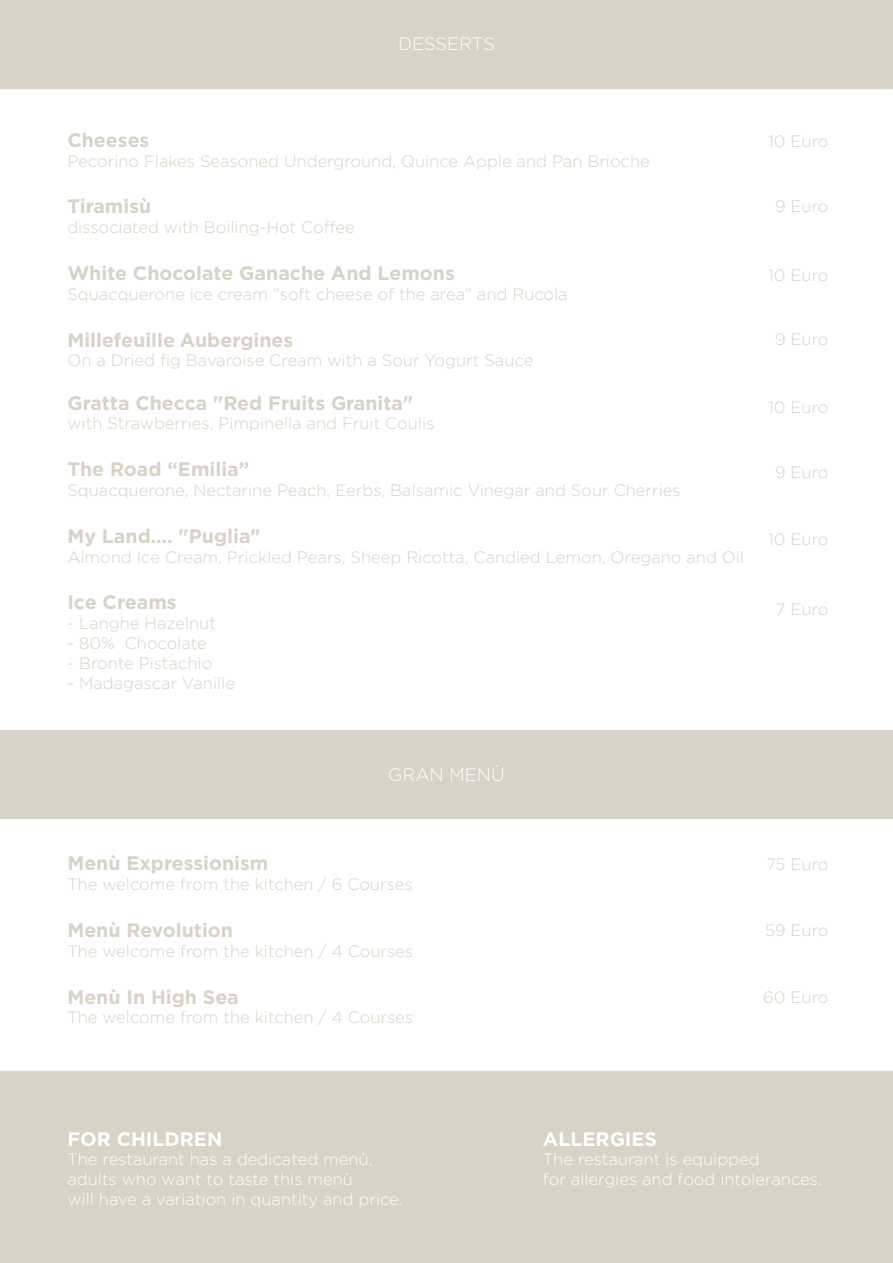
<style>
.page{position:relative;width:893px;height:1263px;background:#fff}
.page>*{position:absolute;margin:0;border:0;box-sizing:border-box;transform-origin:0 0}
.t1{font:700 19.5px "Gotham";color:#d8d3c7}
.t2{font:700 19.5px "Gotham";color:#fff}
.t3{font:300 18px "Gotham";color:#fff}
.t4{font:300 16.5px "Gotham";color:#d8d3c7}
.t5{font:300 16.5px/19.8px "Gotham";color:#fff}
</style>
<div class="page">
<div style="left:0;top:0;width:893px;height:89px;background:#d8d3c7"></div>
<div style="left:0;top:731px;width:893px;height:88px;background:#d8d3c7"></div>
<div style="left:0;top:1071px;width:893px;height:192px;background:#d8d3c7"></div>
<p class="t3" style="left:398px;top:34px;width:98px">DESSERTS</p>
<p class="t1" style="left:67px;top:129px;width:83px">Cheeses</p>
<p class="t4" style="left:67px;top:152px;width:584px">Pecorino Flakes Seasoned Underground, Quince Apple and Pan Brioche</p>
<p class="t1" style="left:67px;top:195px;width:85px">Tiramisù</p>
<p class="t4" style="left:67px;top:218px;width:289px">dissociated with Boiling-Hot Coffee</p>
<p class="t1" style="left:67px;top:262px;width:389px">White Chocolate Ganache And Lemons</p>
<p class="t4" style="left:67px;top:285px;width:502px">Squacquerone ice cream "soft cheese of the area" and Rucola</p>
<p class="t1" style="left:67px;top:328px;width:227px">Millefeuille Aubergines</p>
<p class="t4" style="left:67px;top:351px;width:467px">On a Dried fig Bavaroise Cream with a Sour Yogurt Sauce</p>
<p class="t1" style="left:67px;top:391px;width:347px">Gratta Checca "Red Fruits Granita"</p>
<p class="t4" style="left:67px;top:414px;width:368px">with Strawberries, Pimpinella and Fruit Coulis</p>
<p class="t1" style="left:67px;top:458px;width:183px">The Road “Emilia”</p>
<p class="t4" style="left:67px;top:481px;width:615px">Squacquerone, Nectarine Peach, Eerbs, Balsamic Vinegar and Sour Cherries</p>
<p class="t1" style="left:67px;top:525px;width:195px">My Land…. "Puglia"</p>
<p class="t4" style="left:67px;top:548px;width:678px">Almond Ice Cream, Prickled Pears, Sheep Ricotta, Candied Lemon, Oregano and Oil</p>
<p class="t1" style="left:67px;top:591px;width:111px">Ice Creams</p>
<p class="t4" style="left:67px;top:614px;width:150px">- Langhe Hazelnut</p>
<p class="t4" style="left:67px;top:634px;width:141px">- 80% Chocolate</p>
<p class="t4" style="left:67px;top:654px;width:146px">- Bronte Pistachio</p>
<p class="t4" style="left:67px;top:674px;width:169px">- Madagascar Vanille</p>
<p class="t4" style="left:768px;top:132px;width:62px">10 Euro</p>
<p class="t4" style="left:775px;top:197px;width:55px">9 Euro</p>
<p class="t4" style="left:768px;top:266px;width:62px">10 Euro</p>
<p class="t4" style="left:775px;top:330px;width:55px">9 Euro</p>
<p class="t4" style="left:768px;top:398px;width:62px">10 Euro</p>
<p class="t4" style="left:775px;top:464px;width:55px">9 Euro</p>
<p class="t4" style="left:768px;top:530px;width:62px">10 Euro</p>
<p class="t4" style="left:776px;top:600px;width:54px">7 Euro</p>
<p class="t3" style="left:388px;top:765px;width:118px">GRAN MENÙ</p>
<p class="t1" style="left:67px;top:852px;width:203px">Menù Expressionism</p>
<p class="t4" style="left:67px;top:875px;width:347px">The welcome from the kitchen / 6 Courses</p>
<p class="t1" style="left:67px;top:919px;width:167px">Menù Revolution</p>
<p class="t4" style="left:67px;top:942px;width:347px">The welcome from the kitchen / 4 Courses</p>
<p class="t1" style="left:67px;top:985px;width:173px">Menù In High Sea</p>
<p class="t4" style="left:67px;top:1008px;width:347px">The welcome from the kitchen / 4 Courses</p>
<p class="t4" style="left:766px;top:855px;width:64px">75 Euro</p>
<p class="t4" style="left:765px;top:921px;width:65px">59 Euro</p>
<p class="t4" style="left:763px;top:988px;width:67px">60 Euro</p>
<p class="t2" style="left:67px;top:1127px;width:156px">FOR CHILDREN</p>
<p class="t5" style="left:67px;top:1149px;width:337px">The restaurant has a dedicated menù, adults who want to taste this menù<br>will have a variation in quantity and price.</p>
<p class="t2" style="left:543px;top:1127px;width:116px">ALLERGIES</p>
<p class="t5" style="left:543px;top:1149px;width:280px">The restaurant is equipped<br>for allergies and food intolerances.</p>
</div>
